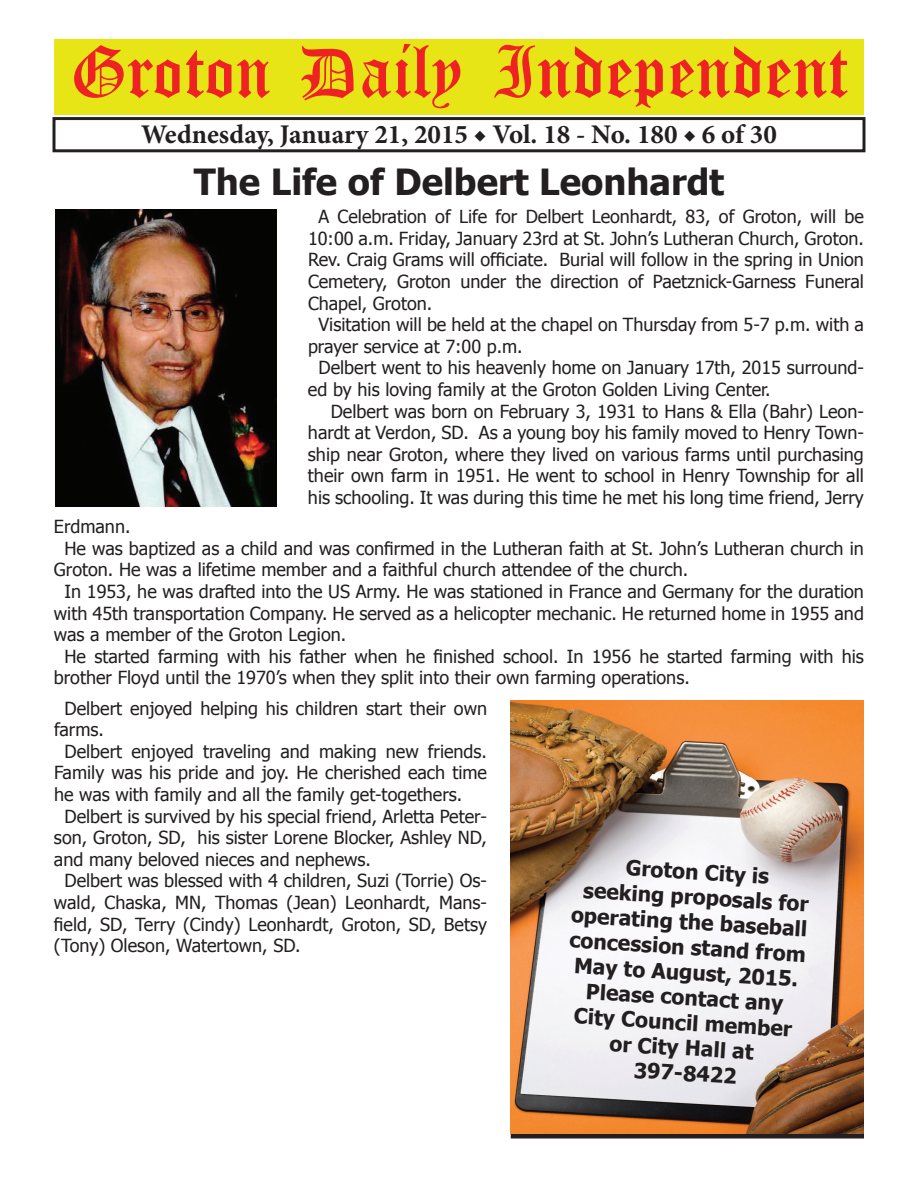
<style>
.page{position:relative;width:918px;height:1188px;background:#fff}
.page>*{position:absolute;margin:0;border:0;box-sizing:border-box;transform-origin:0 0}
.t1{font:54px "Old English Five";color:#ee2123}
.t2{font:700 36px "Tahoma";color:#231f20}
.t3{font:700 27px "Minion Pro";color:#231f20}
.t4{font:700 21px "Tahoma";color:#231f20}
.t5{font:18px "Tahoma";color:#231f20}
</style>
<div class="page">
<div style="left:52px;top:117px;width:814px;height:35px;border:3px solid #231f20"></div>
<div style="left:54px;top:40px;width:810px;height:75px;background:#e7e515"></div>
<img style="left:56px;top:210px;width:221px;height:297px">
<img style="left:511px;top:701px;width:353px;height:433px">
<h1 class="t1" style="left:70px;top:47px;width:779px">Groton Daily Independent</h1>
<h3 class="t3" style="left:141px;top:116px;width:637px">Wednesday, January 21, 2015 ◆ Vol. 18 - No. 180 ◆ 6 of 30</h3>
<h2 class="t2" style="left:194px;top:157px;width:532px">The Life of Delbert Leonhardt</h2>
<p class="t5" style="left:318px;top:205px;width:547px">A Celebration of Life for Delbert Leonhardt, 83, of Groton, will be</p>
<p class="t5" style="left:308px;top:226px;width:557px">10:00 a.m. Friday, January 23rd at St. John’s Lutheran Church, Groton.</p>
<p class="t5" style="left:308px;top:248px;width:558px">Rev. Craig Grams will officiate. Burial will follow in the spring in Union</p>
<p class="t5" style="left:308px;top:269px;width:558px">Cemetery, Groton under the direction of Paetznick-Garness Funeral</p>
<p class="t5" style="left:308px;top:291px;width:126px">Chapel, Groton.</p>
<p class="t5" style="left:318px;top:313px;width:547px">Visitation will be held at the chapel on Thursday from 5-7 p.m. with a</p>
<p class="t5" style="left:308px;top:334px;width:216px">prayer service at 7:00 p.m.</p>
<p class="t5" style="left:318px;top:356px;width:547px">Delbert went to his heavenly home on January 17th, 2015 surround-</p>
<p class="t5" style="left:308px;top:377px;width:464px">ed by his loving family at the Groton Golden Living Center.</p>
<p class="t5" style="left:331px;top:399px;width:535px">Delbert was born on February 3, 1931 to Hans &amp; Ella (Bahr) Leon-</p>
<p class="t5" style="left:308px;top:421px;width:557px">hardt at Verdon, SD. As a young boy his family moved to Henry Town-</p>
<p class="t5" style="left:308px;top:442px;width:557px">ship near Groton, where they lived on various farms until purchasing</p>
<p class="t5" style="left:308px;top:464px;width:558px">their own farm in 1951. He went to school in Henry Township for all</p>
<p class="t5" style="left:308px;top:485px;width:557px">his schooling. It was during this time he met his long time friend, Jerry</p>
<p class="t5" style="left:54px;top:515px;width:78px">Erdmann.</p>
<p class="t5" style="left:64px;top:536px;width:801px">He was baptized as a child and was confirmed in the Lutheran faith at St. John’s Lutheran church in</p>
<p class="t5" style="left:54px;top:558px;width:636px">Groton. He was a lifetime member and a faithful church attendee of the church.</p>
<p class="t5" style="left:64px;top:579px;width:801px">In 1953, he was drafted into the US Army. He was stationed in France and Germany for the duration</p>
<p class="t5" style="left:54px;top:601px;width:812px">with 45th transportation Company. He served as a helicopter mechanic. He returned home in 1955 and</p>
<p class="t5" style="left:54px;top:623px;width:294px">was a member of the Groton Legion.</p>
<p class="t5" style="left:64px;top:644px;width:801px">He started farming with his father when he finished school. In 1956 he started farming with his</p>
<p class="t5" style="left:54px;top:666px;width:637px">brother Floyd until the 1970’s when they split into their own farming operations.</p>
<p class="t5" style="left:64px;top:696px;width:424px">Delbert enjoyed helping his children start their own</p>
<p class="t5" style="left:54px;top:718px;width:52px">farms.</p>
<p class="t5" style="left:64px;top:739px;width:424px">Delbert enjoyed traveling and making new friends.</p>
<p class="t5" style="left:54px;top:761px;width:435px">Family was his pride and joy. He cherished each time</p>
<p class="t5" style="left:54px;top:782px;width:410px">he was with family and all the family get-togethers.</p>
<p class="t5" style="left:64px;top:804px;width:424px">Delbert is survived by his special friend, Arletta Peter-</p>
<p class="t5" style="left:54px;top:826px;width:435px">son, Groton, SD, his sister Lorene Blocker, Ashley ND,</p>
<p class="t5" style="left:54px;top:847px;width:319px">and many beloved nieces and nephews.</p>
<p class="t5" style="left:64px;top:869px;width:424px">Delbert was blessed with 4 children, Suzi (Torrie) Os-</p>
<p class="t5" style="left:54px;top:890px;width:435px">wald, Chaska, MN, Thomas (Jean) Leonhardt, Mans-</p>
<p class="t5" style="left:54px;top:912px;width:435px">field, SD, Terry (Cindy) Leonhardt, Groton, SD, Betsy</p>
<p class="t5" style="left:54px;top:934px;width:248px">(Tony) Oleson, Watertown, SD.</p>
<p class="t4" style="left:627px;top:852px;width:145px;rotate:4deg">Groton City is</p>
<p class="t4" style="left:585px;top:874px;width:227px;rotate:4deg">seeking proposals for</p>
<p class="t4" style="left:572px;top:899px;width:238px;rotate:4deg">operating the baseball</p>
<p class="t4" style="left:571px;top:924px;width:238px;rotate:4deg">concession stand from</p>
<p class="t4" style="left:575px;top:950px;width:226px;rotate:4deg">May to August, 2015.</p>
<p class="t4" style="left:587px;top:976px;width:199px;rotate:4deg">Please contact any</p>
<p class="t4" style="left:575px;top:1000px;width:220px;rotate:4deg">City Council member</p>
<p class="t4" style="left:611px;top:1028px;width:146px;rotate:4deg">or City Hall at</p>
<p class="t4" style="left:635px;top:1055px;width:104px;rotate:4deg">397-8422</p>
</div>
